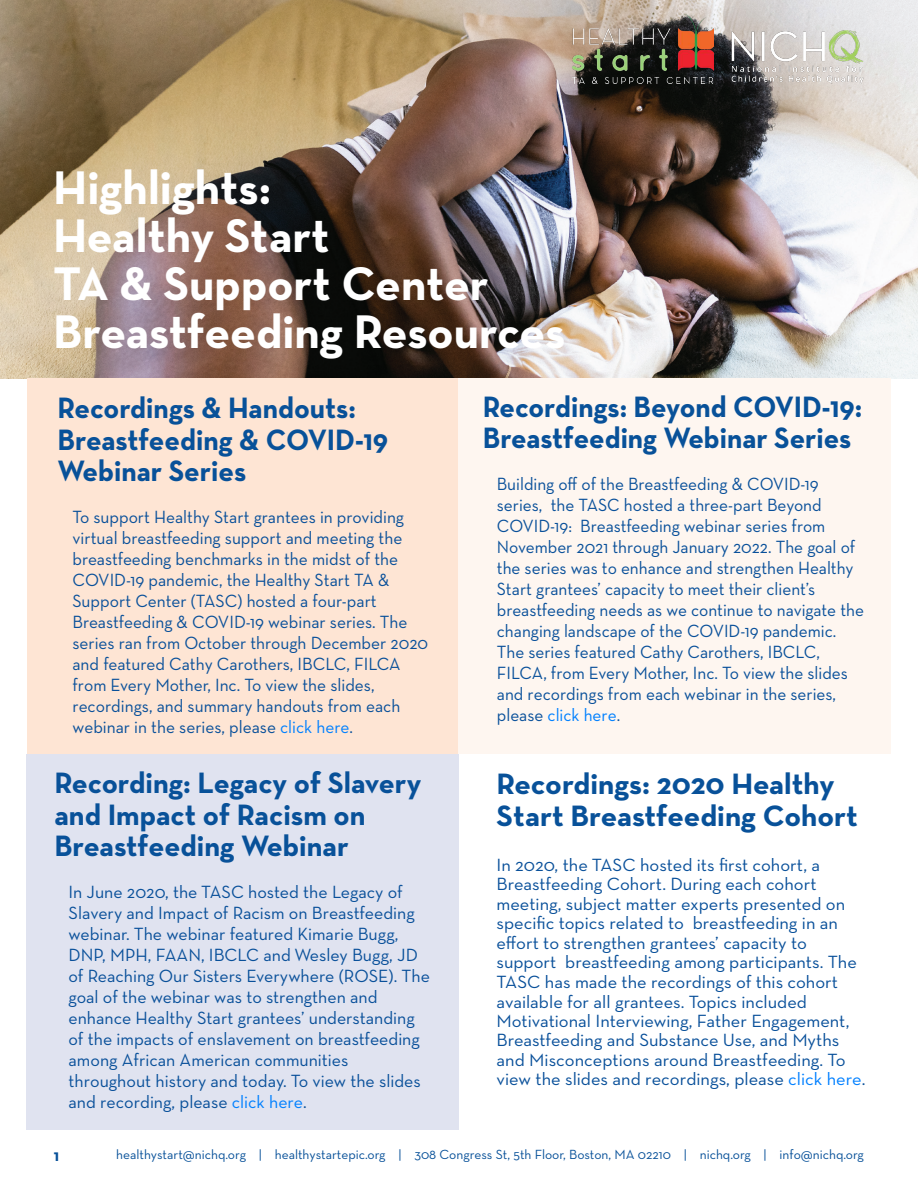
<style>
.page{position:relative;width:918px;height:1188px;background:#fff}
.page>*{position:absolute;margin:0;border:0;box-sizing:border-box;transform-origin:0 0}
.t1{font:700 48px/48px "Neutra Text";color:#fff}
.t2{font:700 30px/31.5px "Neutra Text";color:#085199}
.t3{font:700 30px/31.5px "Neutra Text";color:#085199;scale:.96 1}
.t4{font:18px/21px "Neutra Text";color:#09509a}
.t5{font:18px/21px "Neutra Text";color:#09509a;scale:.96 1}
.t6{font:700 16.5px "Neutra Text";color:#085199}
.t7{font:13.5px "Neutra Text";color:#085199}
.s1{color:#0080ff}
.s2{font-family:"Neutra Text TF"}
</style>
<div class="page">
<img style="left:0;top:0;width:918px;height:378px">
<div style="left:27px;top:378px;width:432px;height:376px;background:#fee5d4"></div>
<div style="left:26px;top:754px;width:433px;height:375px;background:#e0e3f0"></div>
<img style="left:573px;top:14px;width:140px;height:70px">
<img style="left:731px;top:30px;width:134px;height:54px">
<div style="left:459px;top:378px;width:432px;height:376px;background:#fef6f0"></div>
<h1 class="t1" style="left:53px;top:167px;width:514px">Highlights:<br>Healthy Start<br>TA &amp; Support Center<br>Breastfeeding Resources</h1>
<h2 class="t2" style="left:57px;top:395px;width:332px">Recordings &amp; Handouts:<br>Breastfeeding &amp; COVID-19<br>Webinar Series</h2>
<p class="t4" style="left:72px;top:508px;width:357px">To support Healthy Start grantees in providing virtual breastfeeding support and meeting the breastfeeding benchmarks in the midst of the COVID-19 pandemic, the Healthy Start TA &amp; Support Center (TASC) hosted a four-part Breastfeeding &amp; COVID-19 webinar series. The series ran from October through December 2020 and featured Cathy Carothers, IBCLC, FILCA from Every Mother, Inc. To view the slides, recordings, and summary handouts from each webinar in the series, please <span class="s1">click here</span>.</p>
<h2 class="t2" style="left:54px;top:770px;width:369px">Recording: Legacy of Slavery and Impact of Racism on<br>Breastfeeding Webinar</h2>
<p class="t4" style="left:69px;top:883px;width:363px">In June 2020, the TASC hosted the Legacy of Slavery and Impact of Racism on Breastfeeding webinar. The webinar featured Kimarie Bugg, DNP, MPH, FAAN, IBCLC and Wesley Bugg, JD of Reaching Our Sisters Everywhere (ROSE). The goal of the webinar was to strengthen and enhance Healthy Start grantees’ understanding of the impacts of enslavement on breastfeeding among African American communities throughout history and today. To view the slides and recording, please <span class="s1">click here</span>.</p>
<h2 class="t3" style="left:483px;top:393px;width:397px">Recordings: Beyond COVID-19:<br>Breastfeeding Webinar Series</h2>
<p class="t5" style="left:497px;top:475px;width:384px">Building off of the Breastfeeding &amp; COVID-19 series, the TASC hosted a three-part Beyond COVID-19: Breastfeeding webinar series from November 2021 through January 2022. The goal of the series was to enhance and strengthen Healthy Start grantees’ capacity to meet their client’s breastfeeding needs as we continue to navigate the changing landscape of the COVID-19 pandemic.<br>The series featured Cathy Carothers, IBCLC, FILCA, from Every Mother, Inc. To view the slides and recordings from each webinar in the series, please <span class="s1">click here</span>.</p>
<h2 class="t2" style="left:497px;top:771px;width:363px">Recordings: 2020 Healthy<br><span class="s2">S</span>tart Breastfeeding Cohort</h2>
<p class="t4" style="left:497px;top:856px;width:370px;line-height:19.5px">In 2020, the TASC hosted its first cohort, a Breastfeeding Cohort. During each cohort meeting, subject matter experts presented on specific topics related to breastfeeding in an effort to strengthen grantees’ capacity to support breastfeeding among participants. The TASC has made the recordings of this cohort available for all grantees. Topics included Motivational Interviewing, Father Engagement, Breastfeeding and Substance Use, and Myths and Misconceptions around Breastfeeding. To view the slides and recordings, please <span class="s1">click here</span>.</p>
<p class="t6" style="left:54px;top:1149px;width:7px">1</p>
<p class="t7" style="left:116px;top:1149px;width:749px">healthystart@nichq.org | healthystartepic.org | 308 Congress St, 5th Floor, Boston, MA 02210 | nichq.org | info@nichq.org</p>
</div>
